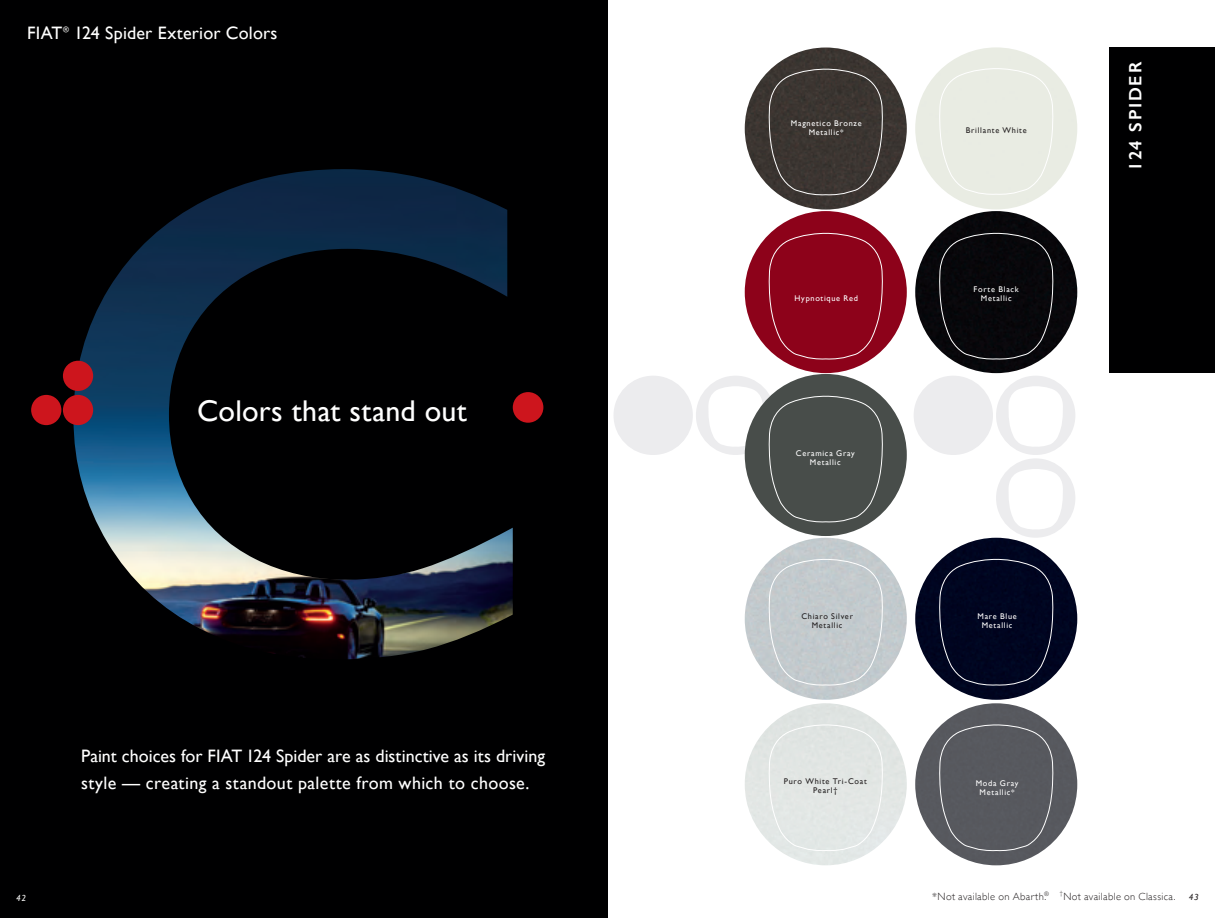
<style>
.page{position:relative;width:1215px;height:918px;background:#fff}
.page>*{position:absolute;margin:0;border:0;box-sizing:border-box;transform-origin:0 0}
.t1{font:30px "Gill Sans";letter-spacing:.01em;color:#fff}
.t2{font:18px/27px "Gill Sans";letter-spacing:.01em;color:#fff}
.t3{font:600 18px "Gill Sans";letter-spacing:.1em;color:#fff}
.t4{font:300 10.5px "Gill Sans";letter-spacing:.035em;color:#231f20}
.t5{font:italic 9px "Gill Sans";color:#fff}
.t6{font:italic 9px "Gill Sans";color:#231f20}
.t7{font:8.25px/9px "Gill Sans";letter-spacing:.085em;color:#fff;text-align:center}
.t8{font:8.25px/9px "Gill Sans";letter-spacing:.085em;color:#231f20;text-align:center}
.t9{font:7.8px "Gill Sans";color:#fff}
.t10{font:300 6.15px "Gill Sans";color:#231f20}
</style>
<div class="page">
<div style="left:0;top:0;width:608px;height:918px;background:#000001"></div>
<div style="left:745px;top:374px;width:162px;height:162px;background:#484d4a;border-radius:81px"></div>
<div style="left:915px;top:211px;width:162px;height:162px;background:#08070b;border-radius:81px"></div>
<div style="left:745px;top:48px;width:162px;height:162px;background:#3b3531;border-radius:81px"></div>
<div style="left:915px;top:538px;width:162px;height:162px;background:#000520;border-radius:81px"></div>
<div style="left:915px;top:703px;width:162px;height:162px;background:#57595e;border-radius:81px"></div>
<div style="left:745px;top:211px;width:162px;height:162px;background:#8d021a;border-radius:81px"></div>
<div style="left:915px;top:47px;width:162px;height:162px;background:#e9ece3;border-radius:81px"></div>
<div style="left:745px;top:703px;width:162px;height:162px;background:#e1e6e4;border-radius:81px"></div>
<div style="left:745px;top:538px;width:162px;height:162px;background:#c3cacd;border-radius:81px"></div>
<img style="left:74px;top:169px;width:439px;height:490px">
<div style="left:914px;top:376px;width:79px;height:79px;background:#ececee;border-radius:50%"></div>
<svg style="left:996px;top:376px;width:79px;height:162px"></svg>
<div style="left:614px;top:376px;width:79px;height:79px;background:#ececee;border-radius:50%"></div>
<div style="left:1109px;top:47px;width:106px;height:325px;background:#000001"></div>
<div style="left:768px;top:559px;width:116px;height:127px;background:#c3cacd"></div>
<div style="left:938px;top:725px;width:116px;height:126px;background:#57595e"></div>
<div style="left:938px;top:68px;width:116px;height:127px;background:#e9ece3"></div>
<div style="left:768px;top:725px;width:116px;height:126px;background:#e2e6e4"></div>
<svg style="left:768px;top:69px;width:116px;height:127px;background:#423c38"></svg>
<div style="left:768px;top:233px;width:116px;height:127px;background:#8d021a"></div>
<div style="left:938px;top:559px;width:116px;height:127px;background:#000520"></div>
<div style="left:938px;top:233px;width:116px;height:127px;background:#08070b"></div>
<svg style="left:696px;top:376px;width:188px;height:147px"></svg>
<div style="left:513px;top:392px;width:30px;height:31px;background:#cd151d;border-radius:50%"></div>
<div style="left:63px;top:395px;width:30px;height:30px;background:#cd151d;border-radius:50%"></div>
<div style="left:31px;top:395px;width:30px;height:30px;background:#cd151d;border-radius:50%"></div>
<div style="left:63px;top:361px;width:30px;height:30px;background:#cd151d;border-radius:50%"></div>
<p class="t2" style="left:27px;top:20px;width:37px">FIAT</p>
<p class="t9" style="left:63px;top:25px;width:7px">®</p>
<p class="t2" style="left:74px;top:20px;width:205px">124 Spider Exterior Colors</p>
<h1 class="t1" style="left:197px;top:393px;width:271px">Colors that stand out</h1>
<p class="t2" style="left:81px;top:743px;width:466px">Paint choices for FIAT 124 Spider are as distinctive as its driving style — creating a standout palette from which to choose.</p>
<p class="t7" style="left:791px;top:118px;width:72px">Magnetico Bronze<br>Metallic*</p>
<p class="t8" style="left:966px;top:126px;width:62px">Brillante White</p>
<p class="t7" style="left:795px;top:294px;width:65px">Hypnotique Red</p>
<p class="t7" style="left:974px;top:285px;width:47px">Forte Black<br>Metallic</p>
<p class="t7" style="left:796px;top:449px;width:60px">Ceramica Gray<br>Metallic</p>
<p class="t8" style="left:801px;top:612px;width:53px">Chiaro Silver<br>Metallic</p>
<p class="t7" style="left:977px;top:612px;width:41px">Mare Blue<br>Metallic</p>
<p class="t8" style="left:784px;top:777px;width:84px">Puro White Tri-Coat<br>Pearl†</p>
<p class="t7" style="left:976px;top:779px;width:44px">Moda Gray<br>Metallic*</p>
<p class="t3" style="left:1125px;top:171px;width:110px;rotate:-90deg">124 SPIDER</p>
<p class="t4" style="left:932px;top:888px;width:119px">*Not available on Abarth.<sup>®</sup></p>
<p class="t10" style="left:1060px;top:888px;width:4px">†</p>
<p class="t4" style="left:1063px;top:888px;width:114px">Not available on Classica.</p>
<p class="t5" style="left:16px;top:892px;width:11px">42</p>
<p class="t6" style="left:1189px;top:892px;width:11px">43</p>
</div>
